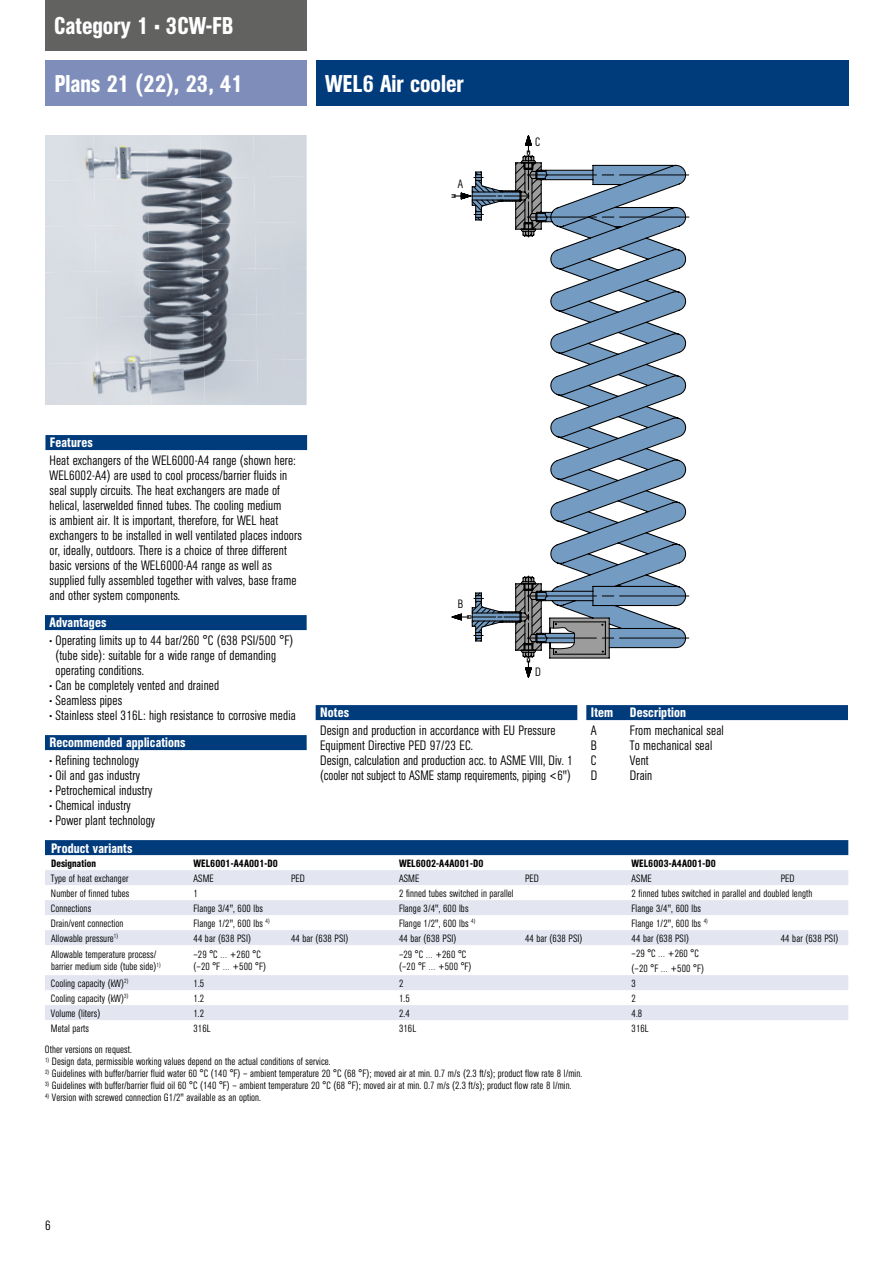
<style>
.page{position:relative;width:893px;height:1263px;background:#fff}
.page>*{position:absolute;margin:0;border:0;box-sizing:border-box;transform-origin:0 0}
.t1{font:500 condensed 24px "AG Book Pro";color:#fff}
.t2{font:300 condensed 13.5px/15px "AG Book Pro";letter-spacing:.01em;color:#000}
.t3{font:500 condensed 13.5px "AG Book Pro";letter-spacing:.01em;color:#fff}
.t4{font:300 12px "AG Buch Condensed BQ";letter-spacing:.025em;color:#000}
.t5{font:300 condensed 10.5px/12.6px "AG Book Pro";letter-spacing:.01em;color:#000}
.t6{font:500 condensed 10.5px "AG Book Pro";letter-spacing:.01em;color:#000}
</style>
<div class="page">
<div style="left:45px;top:0;width:262px;height:50px;background:#626261"></div>
<div style="left:316px;top:60px;width:532px;height:45px;background:#003b7c"></div>
<div style="left:45px;top:435px;width:262px;height:15px;background:#003b7c"></div>
<div style="left:45px;top:735px;width:262px;height:15px;background:#003b7c"></div>
<div style="left:45px;top:615px;width:262px;height:15px;background:#003b7c"></div>
<div style="left:316px;top:705px;width:261px;height:15px;background:#003b7c"></div>
<div style="left:45px;top:60px;width:262px;height:45px;background:#7e8dba"></div>
<div style="left:586px;top:705px;width:262px;height:15px;background:#003b7c"></div>
<svg style="left:451px;top:135px;width:236px;height:543px"></svg>
<div style="left:534px;top:135px;width:9px;height:14px;background:#fff"></div>
<div style="left:533px;top:664px;width:12px;height:19px;background:#fff"></div>
<div style="left:452px;top:596px;width:14px;height:14px;background:#fff"></div>
<div style="left:452px;top:174px;width:14px;height:17px;background:#fff"></div>
<div style="left:45px;top:840px;width:803px;height:15px;background:#003b7c"></div>
<svg style="left:45px;top:870px;width:803px;height:150px;fill:#e6e9f2"></svg>
<img style="left:45px;top:135px;width:102px;height:44px">
<img style="left:147px;top:135px;width:106px;height:44px">
<div style="left:253px;top:135px;width:54px;height:87px;background:#d3d8de"></div>
<div style="left:45px;top:179px;width:103px;height:45px;background:#dbdfe5"></div>
<img style="left:148px;top:177px;width:107px;height:47px">
<img style="left:45px;top:224px;width:157px;height:46px">
<img style="left:202px;top:222px;width:105px;height:47px">
<img style="left:45px;top:270px;width:104px;height:46px">
<img style="left:149px;top:269px;width:107px;height:47px">
<div style="left:256px;top:268px;width:51px;height:91px;background:#cbd2da"></div>
<img style="left:45px;top:316px;width:105px;height:43px">
<img style="left:150px;top:314px;width:107px;height:45px">
<img style="left:45px;top:359px;width:262px;height:46px">
<h1 class="t1" style="left:54px;top:10px;width:181px">Category 1 • 3CW-FB</h1>
<h1 class="t1" style="left:54px;top:68px;width:190px">Plans 21 (22), 23, 41</h1>
<h1 class="t1" style="left:325px;top:68px;width:141px">WEL6 Air cooler</h1>
<p class="t4" style="left:458px;top:177px;width:7px">A</p>
<p class="t4" style="left:535px;top:136px;width:7px">C</p>
<p class="t3" style="left:50px;top:433px;width:44px">Features</p>
<p class="t2" style="left:50px;top:453px;width:254px">Heat exchangers of the WEL6000-A4 range (shown here:<br>WEL6002-A4) are used to cool process/barrier fluids in seal supply circuits. The heat exchangers are made of helical, laserwelded finned tubes. The cooling medium<br>is ambient air. It is important, therefore, for WEL heat exchangers to be installed in well ventilated places indoors or, ideally, outdoors. There is a choice of three different basic versions of the WEL6000-A4 range as well as supplied fully assembled together with valves, base frame and other system components.</p>
<p class="t3" style="left:50px;top:613px;width:58px">Advantages</p>
<p class="t2" style="left:55px;top:633px;width:239px;text-indent:-6px">• Operating limits up to 44 bar/260 °C (638 PSI/500 °F) (tube side): suitable for a wide range of demanding operating conditions.</p>
<p class="t2" style="left:50px;top:678px;width:171px">• Can be completely vented and drained</p>
<p class="t2" style="left:50px;top:693px;width:74px">• Seamless pipes</p>
<p class="t2" style="left:50px;top:708px;width:248px">• Stainless steel 316L: high resistance to corrosive media</p>
<p class="t3" style="left:50px;top:733px;width:138px">Recommended applications</p>
<p class="t2" style="left:50px;top:753px;width:91px">• Refining technology</p>
<p class="t2" style="left:50px;top:768px;width:92px">• Oil and gas industry</p>
<p class="t2" style="left:50px;top:783px;width:104px">• Petrochemical industry</p>
<p class="t2" style="left:50px;top:798px;width:83px">• Chemical industry</p>
<p class="t2" style="left:50px;top:813px;width:107px">• Power plant technology</p>
<p class="t4" style="left:458px;top:597px;width:7px">B</p>
<p class="t4" style="left:535px;top:665px;width:7px">D</p>
<p class="t3" style="left:320px;top:703px;width:30px">Notes</p>
<p class="t3" style="left:591px;top:703px;width:97px">Item Description</p>
<p class="t2" style="left:591px;top:723px;width:7px">A</p>
<p class="t2" style="left:630px;top:723px;width:95px">From mechanical seal</p>
<p class="t2" style="left:591px;top:738px;width:8px">B</p>
<p class="t2" style="left:630px;top:738px;width:84px">To mechanical seal</p>
<p class="t2" style="left:591px;top:753px;width:7px">C</p>
<p class="t2" style="left:630px;top:753px;width:20px">Vent</p>
<p class="t2" style="left:591px;top:768px;width:8px">D</p>
<p class="t2" style="left:630px;top:768px;width:24px">Drain</p>
<p class="t4" style="left:520px;top:722px;width:131px">WEL6–A4V © EagleBurgmann</p>
<p class="t2" style="left:320px;top:723px;width:254px">Design and production in accordance with EU Pressure Equipment Directive PED 97/23 EC.<br>Design, calculation and production acc. to ASME VIII, Div. 1 (cooler not subject to ASME stamp requirements, piping &lt;6")</p>
<p class="t3" style="left:51px;top:839px;width:83px">Product variants</p>
<p class="t6" style="left:51px;top:856px;width:46px">Designation</p>
<p class="t6" style="left:193px;top:856px;width:86px">WEL6001-A4A001-D0</p>
<p class="t6" style="left:399px;top:856px;width:86px">WEL6002-A4A001-D0</p>
<p class="t6" style="left:631px;top:856px;width:86px">WEL6003-A4A001-D0</p>
<p class="t5" style="left:51px;top:871px;width:79px">Type of heat exchanger</p>
<p class="t5" style="left:193px;top:871px;width:22px">ASME</p>
<p class="t5" style="left:291px;top:871px;width:15px">PED</p>
<p class="t5" style="left:399px;top:871px;width:22px">ASME</p>
<p class="t5" style="left:525px;top:871px;width:15px">PED</p>
<p class="t5" style="left:631px;top:871px;width:22px">ASME</p>
<p class="t5" style="left:781px;top:871px;width:15px">PED</p>
<p class="t5" style="left:51px;top:886px;width:80px">Number of finned tubes</p>
<p class="t5" style="left:193px;top:886px;width:6px">1</p>
<p class="t5" style="left:399px;top:886px;width:116px">2 finned tubes switched in parallel</p>
<p class="t5" style="left:631px;top:886px;width:182px">2 finned tubes switched in parallel and doubled length</p>
<p class="t5" style="left:51px;top:901px;width:42px">Connections</p>
<p class="t5" style="left:193px;top:901px;width:71px">Flange 3/4", 600 lbs</p>
<p class="t5" style="left:399px;top:901px;width:71px">Flange 3/4", 600 lbs</p>
<p class="t5" style="left:631px;top:901px;width:71px">Flange 3/4", 600 lbs</p>
<p class="t5" style="left:51px;top:916px;width:74px">Drain/vent connection</p>
<p class="t5" style="left:193px;top:916px;width:78px">Flange 1/2", 600 lbs <sup>4)</sup></p>
<p class="t5" style="left:399px;top:916px;width:78px">Flange 1/2", 600 lbs <sup>4)</sup></p>
<p class="t5" style="left:632px;top:916px;width:78px">Flange 1/2", 600 lbs <sup>4)</sup></p>
<p class="t5" style="left:51px;top:931px;width:69px">Allowable pressure<sup>1)</sup></p>
<p class="t5" style="left:194px;top:931px;width:59px">44 bar (638 PSI)</p>
<p class="t5" style="left:291px;top:931px;width:59px">44 bar (638 PSI)</p>
<p class="t5" style="left:399px;top:931px;width:59px">44 bar (638 PSI)</p>
<p class="t5" style="left:525px;top:931px;width:59px">44 bar (638 PSI)</p>
<p class="t5" style="left:632px;top:931px;width:59px">44 bar (638 PSI)</p>
<p class="t5" style="left:781px;top:931px;width:59px">44 bar (638 PSI)</p>
<p class="t5" style="left:51px;top:948px;width:111px;line-height:12px">Allowable temperature process/ barrier medium side (tube side)<sup>1)</sup></p>
<p class="t5" style="left:194px;top:948px;width:74px">–29 °C … +260 °C (–20 °F … +500 °F)</p>
<p class="t5" style="left:399px;top:948px;width:74px">–29 °C … +260 °C (–20 °F … +500 °F)</p>
<p class="t5" style="left:631px;top:945px;width:74px;line-height:15px">–29 °C … +260 °C (–20 °F … +500 °F)</p>
<p class="t5" style="left:51px;top:976px;width:79px">Cooling capacity (kW)<sup>2)</sup></p>
<p class="t5" style="left:194px;top:976px;width:12px">1.5</p>
<p class="t5" style="left:399px;top:976px;width:6px">2</p>
<p class="t5" style="left:631px;top:976px;width:6px">3</p>
<p class="t5" style="left:51px;top:991px;width:79px">Cooling capacity (kW)<sup>3)</sup></p>
<p class="t5" style="left:194px;top:991px;width:12px">1.2</p>
<p class="t5" style="left:399px;top:991px;width:12px">1.5</p>
<p class="t5" style="left:631px;top:991px;width:6px">2</p>
<p class="t5" style="left:51px;top:1006px;width:51px">Volume (liters)</p>
<p class="t5" style="left:193px;top:1006px;width:12px">1.2</p>
<p class="t5" style="left:399px;top:1006px;width:12px">2.4</p>
<p class="t5" style="left:631px;top:1006px;width:12px">4.8</p>
<p class="t5" style="left:51px;top:1021px;width:40px">Metal parts</p>
<p class="t5" style="left:193px;top:1021px;width:19px">316L</p>
<p class="t5" style="left:399px;top:1021px;width:19px">316L</p>
<p class="t5" style="left:631px;top:1021px;width:19px">316L</p>
<p class="t5" style="left:45px;top:1043px;width:88px">Other versions on request.</p>
<p class="t5" style="left:45px;top:1055px;width:287px"><sup>1)</sup> Design data, permissible working values depend on the actual conditions of service.</p>
<p class="t5" style="left:45px;top:1067px;width:539px"><sup>2)</sup> Guidelines with buffer/barrier fluid water 60 °C (140 °F) – ambient temperature 20 °C (68 °F); moved air at min. 0.7 m/s (2.3 ft/s); product flow rate 8 l/min.</p>
<p class="t5" style="left:45px;top:1079px;width:528px"><sup>3)</sup> Guidelines with buffer/barrier fluid oil 60 °C (140 °F) – ambient temperature 20 °C (68 °F); moved air at min. 0.7 m/s (2.3 ft/s); product flow rate 8 l/min.</p>
<p class="t5" style="left:45px;top:1091px;width:218px"><sup>4)</sup> Version with screwed connection G1/2" available as an option.</p>
<p class="t2" style="left:45px;top:1218px;width:7px">6</p>
</div>
